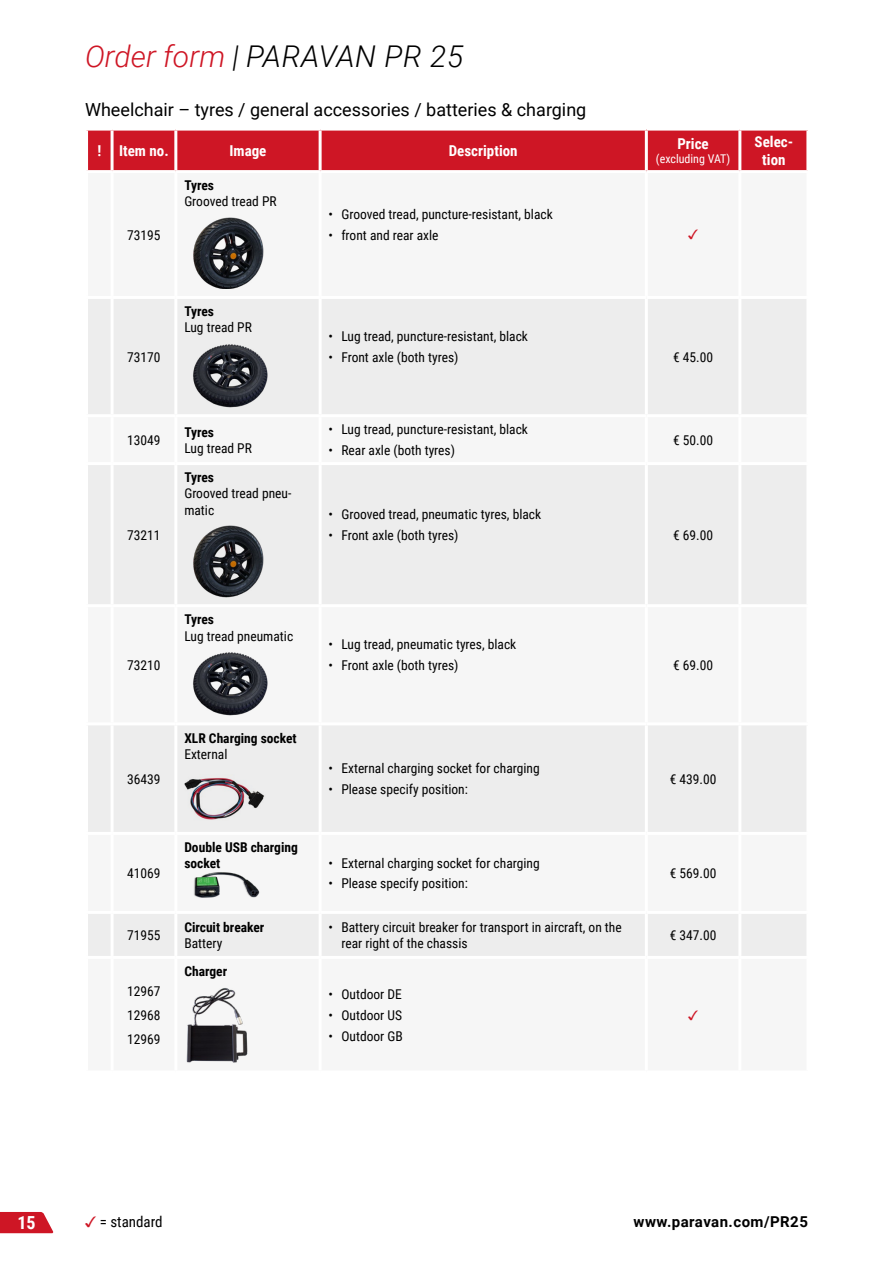
<style>
.page{position:relative;width:893px;height:1263px;background:#fff}
.page>*{position:absolute;margin:0;border:0;box-sizing:border-box;transform-origin:0 0}
.t1{font:italic 300 30px "Roboto";color:#000}
.t2{font:18px "Roboto";color:#000}
.t3{font:700 18px "Roboto Condensed";color:#fff}
.t4{font:700 15px/18px "Roboto Condensed";color:#fff;text-align:center}
.t5{font:700 15px "Roboto";letter-spacing:.03em;color:#000}
.t6{font:15px "Roboto Condensed";color:#000}
.t7{font:13.5px/24px "Roboto Condensed";color:#000}
.t8{font:700 13.5px/16.2px "Roboto Condensed";color:#000}
.t9{font:13.5px "Arial Unicode MS";color:#ce1625}
.t10{font:12px "Roboto Condensed";color:#fff}
.s1{color:#ce1625}
.s2{font-family:"Arial Unicode MS";color:#ce1625}
</style>
<div class="page">
<svg style="left:0;top:1212px;width:54px;height:21px"></svg>
<div style="left:88px;top:131px;width:718px;height:39px;background:#ce1625"></div>
<svg style="left:88px;top:299px;width:718px;height:657px;fill:#ededed"></svg>
<hr style="left:111px;top:131px;width:3px;height:39px;background:#fff">
<hr style="left:174px;top:131px;width:3px;height:39px;background:#fff">
<hr style="left:319px;top:131px;width:3px;height:39px;background:#fff">
<hr style="left:645px;top:131px;width:3px;height:39px;background:#fff">
<hr style="left:738px;top:131px;width:3px;height:39px;background:#fff">
<hr style="left:111px;top:299px;width:3px;height:115px;background:#fff">
<hr style="left:174px;top:299px;width:3px;height:115px;background:#fff">
<hr style="left:319px;top:299px;width:3px;height:115px;background:#fff">
<hr style="left:645px;top:299px;width:3px;height:115px;background:#fff">
<hr style="left:738px;top:299px;width:3px;height:115px;background:#fff">
<hr style="left:85px;top:414px;width:27px;height:3px;background:#fff">
<hr style="left:112px;top:414px;width:64px;height:3px;background:#fff">
<hr style="left:111px;top:417px;width:3px;height:45px;background:#fff">
<hr style="left:176px;top:414px;width:144px;height:3px;background:#fff">
<hr style="left:174px;top:417px;width:3px;height:45px;background:#fff">
<hr style="left:320px;top:414px;width:326px;height:3px;background:#fff">
<hr style="left:319px;top:417px;width:3px;height:45px;background:#fff">
<hr style="left:646px;top:414px;width:94px;height:3px;background:#fff">
<hr style="left:645px;top:417px;width:3px;height:45px;background:#fff">
<hr style="left:740px;top:414px;width:69px;height:3px;background:#fff">
<hr style="left:738px;top:417px;width:3px;height:45px;background:#fff">
<hr style="left:85px;top:462px;width:27px;height:3px;background:#fff">
<hr style="left:112px;top:462px;width:64px;height:3px;background:#fff">
<hr style="left:111px;top:465px;width:3px;height:139px;background:#fff">
<hr style="left:176px;top:462px;width:144px;height:3px;background:#fff">
<hr style="left:174px;top:465px;width:3px;height:139px;background:#fff">
<hr style="left:320px;top:462px;width:326px;height:3px;background:#fff">
<hr style="left:319px;top:465px;width:3px;height:139px;background:#fff">
<hr style="left:646px;top:462px;width:94px;height:3px;background:#fff">
<hr style="left:645px;top:465px;width:3px;height:139px;background:#fff">
<hr style="left:740px;top:462px;width:69px;height:3px;background:#fff">
<hr style="left:738px;top:465px;width:3px;height:139px;background:#fff">
<hr style="left:85px;top:604px;width:27px;height:3px;background:#fff">
<hr style="left:112px;top:604px;width:64px;height:3px;background:#fff">
<hr style="left:111px;top:607px;width:3px;height:115px;background:#fff">
<hr style="left:176px;top:604px;width:144px;height:3px;background:#fff">
<hr style="left:174px;top:607px;width:3px;height:115px;background:#fff">
<hr style="left:320px;top:604px;width:326px;height:3px;background:#fff">
<hr style="left:319px;top:607px;width:3px;height:115px;background:#fff">
<hr style="left:646px;top:604px;width:94px;height:3px;background:#fff">
<hr style="left:645px;top:607px;width:3px;height:115px;background:#fff">
<hr style="left:740px;top:604px;width:69px;height:3px;background:#fff">
<hr style="left:738px;top:607px;width:3px;height:115px;background:#fff">
<hr style="left:85px;top:722px;width:27px;height:3px;background:#fff">
<hr style="left:112px;top:722px;width:64px;height:3px;background:#fff">
<hr style="left:111px;top:725px;width:3px;height:107px;background:#fff">
<hr style="left:176px;top:722px;width:144px;height:3px;background:#fff">
<hr style="left:174px;top:725px;width:3px;height:107px;background:#fff">
<hr style="left:320px;top:722px;width:326px;height:3px;background:#fff">
<hr style="left:319px;top:725px;width:3px;height:107px;background:#fff">
<hr style="left:646px;top:722px;width:94px;height:3px;background:#fff">
<hr style="left:645px;top:725px;width:3px;height:107px;background:#fff">
<hr style="left:740px;top:722px;width:69px;height:3px;background:#fff">
<hr style="left:738px;top:725px;width:3px;height:107px;background:#fff">
<hr style="left:85px;top:832px;width:27px;height:3px;background:#fff">
<hr style="left:112px;top:832px;width:64px;height:3px;background:#fff">
<hr style="left:111px;top:835px;width:3px;height:76px;background:#fff">
<hr style="left:176px;top:832px;width:144px;height:3px;background:#fff">
<hr style="left:174px;top:835px;width:3px;height:76px;background:#fff">
<hr style="left:320px;top:832px;width:326px;height:3px;background:#fff">
<hr style="left:319px;top:835px;width:3px;height:76px;background:#fff">
<hr style="left:646px;top:832px;width:94px;height:3px;background:#fff">
<hr style="left:645px;top:835px;width:3px;height:76px;background:#fff">
<hr style="left:740px;top:832px;width:69px;height:3px;background:#fff">
<hr style="left:738px;top:835px;width:3px;height:76px;background:#fff">
<hr style="left:85px;top:911px;width:27px;height:3px;background:#fff">
<hr style="left:112px;top:911px;width:64px;height:3px;background:#fff">
<hr style="left:111px;top:914px;width:3px;height:42px;background:#fff">
<hr style="left:176px;top:911px;width:144px;height:3px;background:#fff">
<hr style="left:174px;top:914px;width:3px;height:42px;background:#fff">
<hr style="left:320px;top:911px;width:326px;height:3px;background:#fff">
<hr style="left:319px;top:914px;width:3px;height:42px;background:#fff">
<hr style="left:646px;top:911px;width:94px;height:3px;background:#fff">
<hr style="left:645px;top:914px;width:3px;height:42px;background:#fff">
<hr style="left:740px;top:911px;width:69px;height:3px;background:#fff">
<hr style="left:738px;top:914px;width:3px;height:42px;background:#fff">
<img style="left:193px;top:218px;width:71px;height:71px">
<img style="left:184px;top:343px;width:86px;height:64px">
<img style="left:184px;top:526px;width:82px;height:71px">
<img style="left:184px;top:652px;width:86px;height:63px">
<img style="left:184px;top:774px;width:82px;height:48px">
<img style="left:184px;top:871px;width:82px;height:33px">
<img style="left:186px;top:987px;width:62px;height:76px">
<h1 class="t1" style="left:85px;top:35px;width:380px"><span class="s1">Order form</span> | PARAVAN PR 25</h1>
<h2 class="t2" style="left:85px;top:97px;width:503px">Wheelchair – tyres / general accessories / batteries &amp; charging</h2>
<p class="t4" style="left:97px;top:141px;width:73px">! Item no.</p>
<p class="t4" style="left:229px;top:141px;width:38px">Image</p>
<p class="t4" style="left:449px;top:141px;width:70px">Description</p>
<p class="t8" style="left:184px;top:177px;width:31px">Tyres</p>
<p class="t7" style="left:184px;top:189px;width:94px">Grooved tread PR</p>
<p class="t4" style="left:677px;top:134px;width:33px">Price</p>
<p class="t10" style="left:656px;top:150px;width:76px">(excluding VAT)</p>
<p class="t7" style="left:127px;top:222px;width:35px">73195</p>
<p class="t7" style="left:329px;top:202px;width:226px">• Grooved tread, puncture-resistant, black</p>
<p class="t7" style="left:329px;top:222px;width:111px">• front and rear axle</p>
<p class="t9" style="left:688px;top:225px;width:12px">✓</p>
<p class="t4" style="left:755px;top:132px;width:40px">Selec&shy;tion</p>
<p class="t7" style="left:127px;top:344px;width:35px">73170</p>
<p class="t8" style="left:184px;top:303px;width:31px">Tyres</p>
<p class="t7" style="left:184px;top:315px;width:69px">Lug tread PR</p>
<p class="t7" style="left:127px;top:427px;width:35px">13049</p>
<p class="t7" style="left:127px;top:522px;width:35px">73211</p>
<p class="t8" style="left:184px;top:423px;width:31px">Tyres</p>
<p class="t7" style="left:184px;top:435px;width:69px">Lug tread PR</p>
<p class="t8" style="left:184px;top:469px;width:31px">Tyres</p>
<p class="t7" style="left:184px;top:485px;width:109px;line-height:16.2px">Grooved tread pneu&shy;matic</p>
<p class="t7" style="left:329px;top:324px;width:201px">• Lug tread, puncture-resistant, black</p>
<p class="t7" style="left:329px;top:344px;width:131px">• Front axle (both tyres)</p>
<p class="t7" style="left:673px;top:344px;width:41px">€ 45.00</p>
<p class="t7" style="left:329px;top:417px;width:201px">• Lug tread, puncture-resistant, black</p>
<p class="t7" style="left:329px;top:438px;width:128px">• Rear axle (both tyres)</p>
<p class="t7" style="left:673px;top:427px;width:41px">€ 50.00</p>
<p class="t7" style="left:329px;top:502px;width:214px">• Grooved tread, pneumatic tyres, black</p>
<p class="t7" style="left:329px;top:522px;width:131px">• Front axle (both tyres)</p>
<p class="t7" style="left:673px;top:522px;width:41px">€ 69.00</p>
<p class="t7" style="left:127px;top:652px;width:35px">73210</p>
<p class="t8" style="left:184px;top:611px;width:31px">Tyres</p>
<p class="t7" style="left:184px;top:623px;width:110px">Lug tread pneumatic</p>
<p class="t7" style="left:127px;top:766px;width:35px">36439</p>
<p class="t7" style="left:127px;top:861px;width:35px">41069</p>
<p class="t7" style="left:127px;top:923px;width:35px">71955</p>
<p class="t7" style="left:127px;top:978px;width:35px;text-align:justify">12967<br>12968<br>12969</p>
<p class="t8" style="left:184px;top:729px;width:114px">XLR Charging socket</p>
<p class="t7" style="left:184px;top:741px;width:45px">External</p>
<p class="t8" style="left:184px;top:839px;width:115px">Double USB charging socket</p>
<p class="t8" style="left:184px;top:918px;width:82px">Circuit breaker</p>
<p class="t7" style="left:184px;top:931px;width:39px">Battery</p>
<p class="t8" style="left:184px;top:963px;width:44px">Charger</p>
<p class="t7" style="left:329px;top:632px;width:189px">• Lug tread, pneumatic tyres, black</p>
<p class="t7" style="left:329px;top:652px;width:131px">• Front axle (both tyres)</p>
<p class="t7" style="left:673px;top:652px;width:41px">€ 69.00</p>
<p class="t7" style="left:329px;top:756px;width:213px">• External charging socket for charging</p>
<p class="t7" style="left:329px;top:777px;width:141px">• Please specify position:</p>
<p class="t7" style="left:329px;top:850px;width:213px">• External charging socket for charging</p>
<p class="t7" style="left:329px;top:871px;width:141px">• Please specify position:</p>
<p class="t7" style="left:670px;top:766px;width:48px">€ 439.00</p>
<p class="t7" style="left:670px;top:861px;width:48px">€ 569.00</p>
<p class="t7" style="left:341px;top:918px;width:282px;line-height:16.5px;text-indent:-13px">• Battery circuit breaker for transport in aircraft, on the rear right of the chassis</p>
<p class="t7" style="left:670px;top:923px;width:48px">€ 347.00</p>
<p class="t7" style="left:329px;top:982px;width:75px">• Outdoor DE</p>
<p class="t7" style="left:329px;top:1002px;width:75px">• Outdoor US</p>
<p class="t7" style="left:329px;top:1023px;width:76px">• Outdoor GB</p>
<p class="t9" style="left:688px;top:1005px;width:12px">✓</p>
<p class="t6" style="left:85px;top:1211px;width:79px"><span class="s2">✓</span> = standard</p>
<h2 class="t3" style="left:18px;top:1210px;width:20px">15</h2>
<p class="t5" style="left:634px;top:1211px;width:176px">www.paravan.com/PR25</p>
</div>
